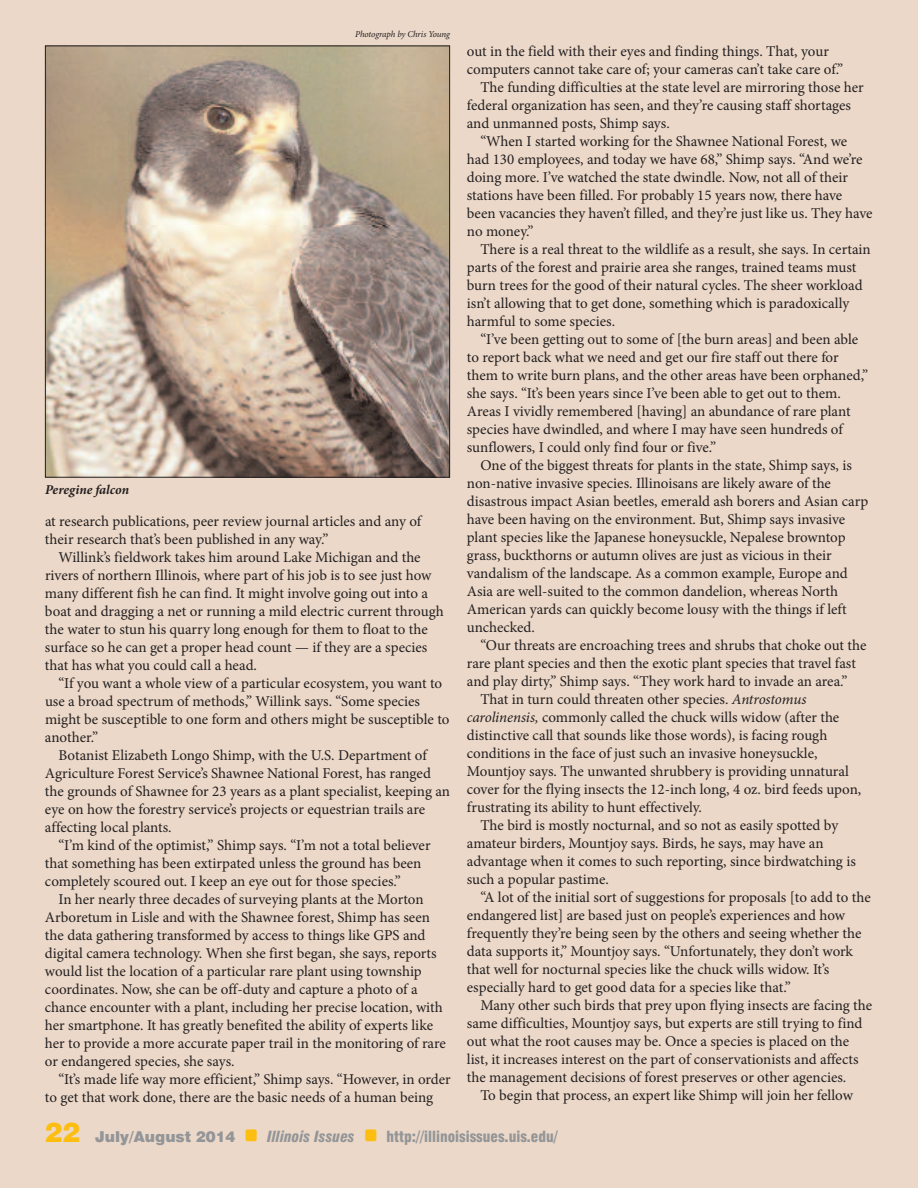
<style>
.page{position:relative;width:918px;height:1188px;background:#ebd8c8}
.page>*{position:absolute;margin:0;border:0;box-sizing:border-box;transform-origin:0 0}
.t1{font:15px/18px "Minion Pro";letter-spacing:-.005em;color:#231f20}
.t2{font:900 condensed 15px "Swiss 721 BT";color:#939598}
.t3{font:italic 700 13.5px "Minion Pro";letter-spacing:-.005em;color:#231f20}
.t4{font:italic 9px "Minion Pro";letter-spacing:-.015em;color:#231f20}
.s1{font-style:italic}
.s2{font-stretch:normal;font-size:27px;color:#fdbe12}
.s3{font-stretch:normal}
</style>
<div class="page">
<img style="left:47px;top:48px;width:401px;height:428px">
<p class="t3" style="left:45px;top:485px;width:86px">Peregine falcon</p>
<p class="t4" style="left:355px;top:31px;width:96px">Photograph by Chris Young</p>
<p class="t1" style="left:45px;top:514px;width:378px">at research publications, peer review journal articles and any of their research that’s been published in any way.”</p>
<p class="t1" style="left:45px;top:550px;width:400px;text-indent:13px">Willink’s fieldwork takes him around Lake Michigan and the rivers of northern Illinois, where part of his job is to see just how many different fish he can find. It might involve going out into a boat and dragging a net or running a mild electric current through the water to stun his quarry long enough for them to float to the surface so he can get a proper head count — if they are a species that has what you could call a head.</p>
<p class="t1" style="left:58px;top:676px;width:385px">“If you want a whole view of a particular ecosystem, you want to</p>
<p class="t1" style="left:45px;top:694px;width:377px">use a broad spectrum of methods,” Willink says. “Some species</p>
<p class="t1" style="left:45px;top:712px;width:406px">might be susceptible to one form and others might be susceptible to</p>
<p class="t1" style="left:45px;top:730px;width:55px">another.”</p>
<p class="t1" style="left:58px;top:748px;width:370px">Botanist Elizabeth Longo Shimp, with the U.S. Department of</p>
<p class="t1" style="left:45px;top:766px;width:387px">Agriculture Forest Service’s Shawnee National Forest, has ranged</p>
<p class="t1" style="left:45px;top:784px;width:407px">the grounds of Shawnee for 23 years as a plant specialist, keeping an</p>
<p class="t1" style="left:45px;top:802px;width:382px">eye on how the forestry service’s projects or equestrian trails are</p>
<p class="t1" style="left:45px;top:820px;width:128px">affecting local plants.</p>
<p class="t1" style="left:58px;top:838px;width:374px">“I’m kind of the optimist,” Shimp says. “I’m not a total believer</p>
<p class="t1" style="left:45px;top:856px;width:378px">that something has been extirpated unless the ground has been</p>
<p class="t1" style="left:45px;top:874px;width:357px">completely scoured out. I keep an eye out for those species.”</p>
<p class="t1" style="left:58px;top:892px;width:367px">In her nearly three decades of surveying plants at the Morton</p>
<p class="t1" style="left:45px;top:910px;width:387px">Arboretum in Lisle and with the Shawnee forest, Shimp has seen</p>
<p class="t1" style="left:45px;top:928px;width:382px">the data gathering transformed by access to things like GPS and</p>
<p class="t1" style="left:45px;top:946px;width:393px">digital camera technology. When she first began, she says, reports</p>
<p class="t1" style="left:45px;top:964px;width:378px">would list the location of a particular rare plant using township</p>
<p class="t1" style="left:45px;top:982px;width:374px">coordinates. Now, she can be off-duty and capture a photo of a</p>
<p class="t1" style="left:45px;top:1000px;width:399px">chance encounter with a plant, including her precise location, with</p>
<p class="t1" style="left:45px;top:1018px;width:390px">her smartphone. It has greatly benefited the ability of experts like</p>
<p class="t1" style="left:45px;top:1036px;width:402px">her to provide a more accurate paper trail in the monitoring of rare</p>
<p class="t1" style="left:45px;top:1054px;width:191px">or endangered species, she says.</p>
<p class="t1" style="left:58px;top:1072px;width:394px">“It’s made life way more efficient,” Shimp says. “However, in order</p>
<p class="t1" style="left:45px;top:1090px;width:390px">to get that work done, there are the basic needs of a human being</p>
<p class="t1" style="left:467px;top:43px;width:364px">out in the field with their eyes and finding things. That, your</p>
<p class="t1" style="left:467px;top:61px;width:378px">computers cannot take care of; your cameras can’t take care of.”</p>
<p class="t1" style="left:480px;top:79px;width:385px">The funding difficulties at the state level are mirroring those her</p>
<p class="t1" style="left:467px;top:97px;width:386px">federal organization has seen, and they’re causing staff shortages</p>
<p class="t1" style="left:467px;top:115px;width:204px">and unmanned posts, Shimp says.</p>
<p class="t1" style="left:480px;top:133px;width:368px">“When I started working for the Shawnee National Forest, we</p>
<p class="t1" style="left:467px;top:151px;width:397px">had 130 employees, and today we have 68,” Shimp says. “And we’re</p>
<p class="t1" style="left:467px;top:169px;width:383px">doing more. I’ve watched the state dwindle. Now, not all of their</p>
<p class="t1" style="left:467px;top:187px;width:377px">stations have been filled. For probably 15 years now, there have</p>
<p class="t1" style="left:467px;top:205px;width:407px">been vacancies they haven’t filled, and they’re just like us. They have</p>
<p class="t1" style="left:467px;top:223px;width:68px">no money.”</p>
<p class="t1" style="left:480px;top:241px;width:392px">There is a real threat to the wildlife as a result, she says. In certain</p>
<p class="t1" style="left:467px;top:259px;width:391px">parts of the forest and prairie area she ranges, trained teams must</p>
<p class="t1" style="left:467px;top:277px;width:397px">burn trees for the good of their natural cycles. The sheer workload</p>
<p class="t1" style="left:467px;top:295px;width:384px">isn’t allowing that to get done, something which is paradoxically</p>
<p class="t1" style="left:467px;top:313px;width:150px">harmful to some species.</p>
<p class="t1" style="left:480px;top:331px;width:379px">“I’ve been getting out to some of [the burn areas] and been able</p>
<p class="t1" style="left:467px;top:349px;width:373px">to report back what we need and get our fire staff out there for</p>
<p class="t1" style="left:467px;top:367px;width:403px">them to write burn plans, and the other areas have been orphaned,”</p>
<p class="t1" style="left:467px;top:385px;width:376px">she says. “It’s been years since I’ve been able to get out to them.</p>
<p class="t1" style="left:467px;top:403px;width:385px">Areas I vividly remembered [having] an abundance of rare plant</p>
<p class="t1" style="left:467px;top:421px;width:377px">species have dwindled, and where I may have seen hundreds of</p>
<p class="t1" style="left:467px;top:439px;width:251px">sunflowers, I could only find four or five.”</p>
<p class="t1" style="left:480px;top:457px;width:373px">One of the biggest threats for plants in the state, Shimp says, is</p>
<p class="t1" style="left:467px;top:475px;width:366px">non-native invasive species. Illinoisans are likely aware of the</p>
<p class="t1" style="left:467px;top:493px;width:403px">disastrous impact Asian beetles, emerald ash borers and Asian carp</p>
<p class="t1" style="left:467px;top:511px;width:380px">have been having on the environment. But, Shimp says invasive</p>
<p class="t1" style="left:467px;top:529px;width:380px">plant species like the Japanese honeysuckle, Nepalese browntop</p>
<p class="t1" style="left:467px;top:547px;width:366px">grass, buckthorns or autumn olives are just as vicious in their</p>
<p class="t1" style="left:467px;top:565px;width:382px">vandalism of the landscape. As a common example, Europe and</p>
<p class="t1" style="left:467px;top:583px;width:373px">Asia are well-suited to the common dandelion, whereas North</p>
<p class="t1" style="left:467px;top:601px;width:381px">American yards can quickly become lousy with the things if left</p>
<p class="t1" style="left:467px;top:619px;width:70px">unchecked.</p>
<p class="t1" style="left:480px;top:637px;width:388px">“Our threats are encroaching trees and shrubs that choke out the</p>
<p class="t1" style="left:467px;top:655px;width:391px">rare plant species and then the exotic plant species that travel fast</p>
<p class="t1" style="left:467px;top:673px;width:382px">and play dirty,” Shimp says. “They work hard to invade an area.”</p>
<p class="t1" style="left:480px;top:691px;width:328px">That in turn could threaten other species. <span class="s1">Antrostomus</span></p>
<p class="t1" style="left:467px;top:709px;width:374px"><span class="s1">carolinensis,</span> commonly called the chuck wills widow (after the</p>
<p class="t1" style="left:467px;top:727px;width:362px">distinctive call that sounds like those words), is facing rough</p>
<p class="t1" style="left:467px;top:745px;width:352px">conditions in the face of just such an invasive honeysuckle,</p>
<p class="t1" style="left:467px;top:763px;width:384px">Mountjoy says. The unwanted shrubbery is providing unnatural</p>
<p class="t1" style="left:467px;top:781px;width:396px">cover for the flying insects the 12-inch long, 4 oz. bird feeds upon,</p>
<p class="t1" style="left:467px;top:799px;width:237px">frustrating its ability to hunt effectively.</p>
<p class="t1" style="left:480px;top:817px;width:359px">The bird is mostly nocturnal, and so not as easily spotted by</p>
<p class="t1" style="left:467px;top:835px;width:358px">amateur birders, Mountjoy says. Birds, he says, may have an</p>
<p class="t1" style="left:467px;top:853px;width:390px">advantage when it comes to such reporting, since birdwatching is</p>
<p class="t1" style="left:467px;top:871px;width:144px">such a popular pastime.</p>
<p class="t1" style="left:480px;top:889px;width:392px">“A lot of the initial sort of suggestions for proposals [to add to the</p>
<p class="t1" style="left:467px;top:907px;width:380px">endangered list] are based just on people’s experiences and how</p>
<p class="t1" style="left:467px;top:925px;width:396px">frequently they’re being seen by the others and seeing whether the</p>
<p class="t1" style="left:467px;top:943px;width:388px">data supports it,” Mountjoy says. “Unfortunately, they don’t work</p>
<p class="t1" style="left:467px;top:961px;width:364px">that well for nocturnal species like the chuck wills widow. It’s</p>
<p class="t1" style="left:467px;top:979px;width:325px">especially hard to get good data for a species like that.”</p>
<p class="t1" style="left:480px;top:997px;width:393px">Many other such birds that prey upon flying insects are facing the</p>
<p class="t1" style="left:467px;top:1015px;width:397px">same difficulties, Mountjoy says, but experts are still trying to find</p>
<p class="t1" style="left:467px;top:1033px;width:384px">out what the root causes may be. Once a species is placed on the</p>
<p class="t1" style="left:467px;top:1051px;width:393px">list, it increases interest on the part of conservationists and affects</p>
<p class="t1" style="left:467px;top:1069px;width:381px">the management decisions of forest preserves or other agencies.</p>
<p class="t1" style="left:480px;top:1087px;width:374px">To begin that process, an expert like Shimp will join her fellow</p>
<p class="t2" style="left:45px;top:1131px;width:514px"><span class="s2">22</span> <span class="s3">July/August 2014</span> <sup>1</sup> <span class="s1">Illinois Issues</span> <sup>1</sup> http://illinoisissues.uis.edu/</p>
</div>
